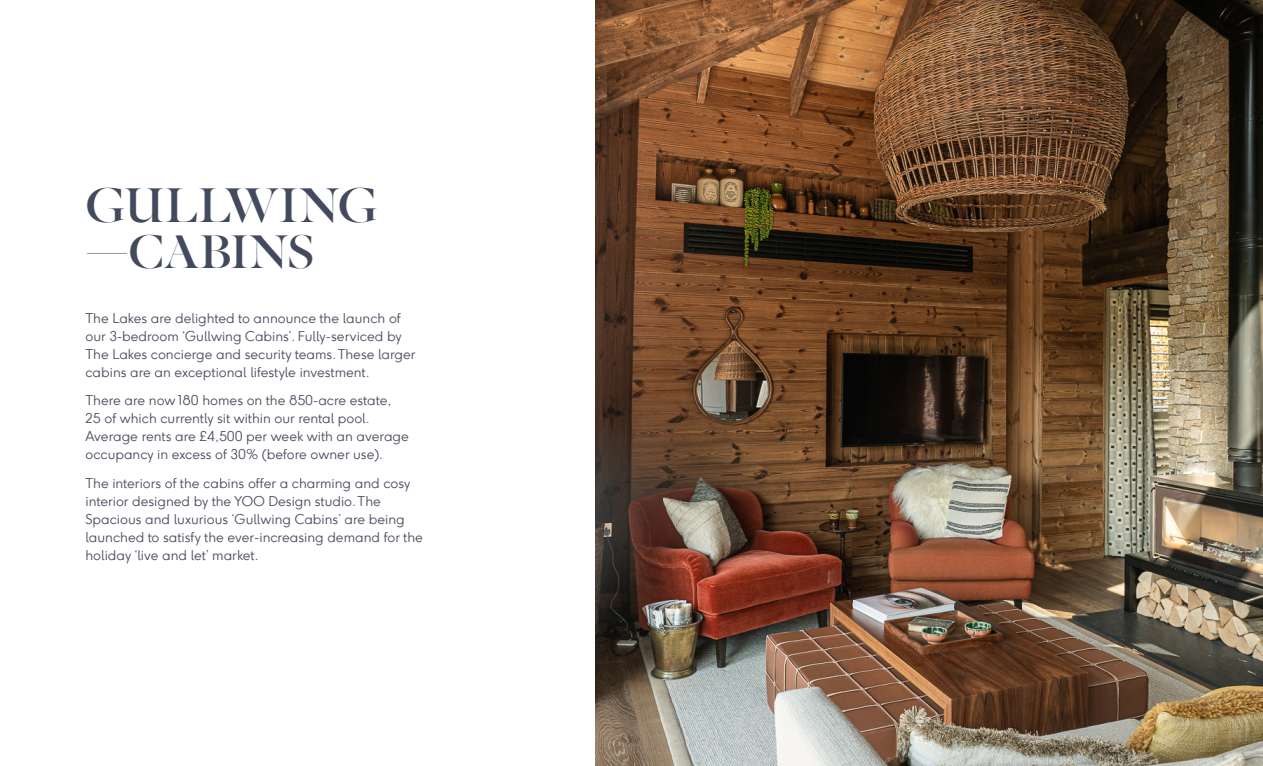
<style>
.page{position:relative;width:1263px;height:766px;background:#fff}
.page>*{position:absolute;margin:0;border:0;box-sizing:border-box;transform-origin:0 0}
.Titles{font:48px "INDEPENDENT Headline";letter-spacing:.01em;color:#424b5d}
.Titles-2{font:46.5px "INDEPENDENT Headline";letter-spacing:.01em;color:#424b5d}
.Text{font:300 13.5px/18px "F37 Ginger";color:#474d5f}
</style>
<div class="page">
<img style="left:596px;top:0;width:667px;height:765px">
<p class="Titles" style="left:85px;top:175px;width:294px">GULLWING</p>
<p class="Titles-2" style="left:85px;top:223px;width:230px">—CABINS</p>
<p class="Text" style="left:85px;top:308px;width:332px">The Lakes are delighted to announce the launch of our 3-bedroom ‘Gullwing Cabins’. Fully-serviced by The Lakes concierge and security teams. These larger cabins are an exceptional lifestyle investment.</p>
<p class="Text" style="left:85px;top:391px;width:325px">There are now 180 homes on the 850-acre estate, 25 of which currently sit within our rental pool.<br>Average rents are £4,500 per week with an average occupancy in excess of 30% (before owner use).</p>
<p class="Text" style="left:85px;top:473px;width:339px">The interiors of the cabins offer a charming and cosy interior designed by the YOO Design studio. The Spacious and luxurious ‘Gullwing Cabins’ are being launched to satisfy the ever-increasing demand for the holiday ‘live and let’ market.</p>
</div>
